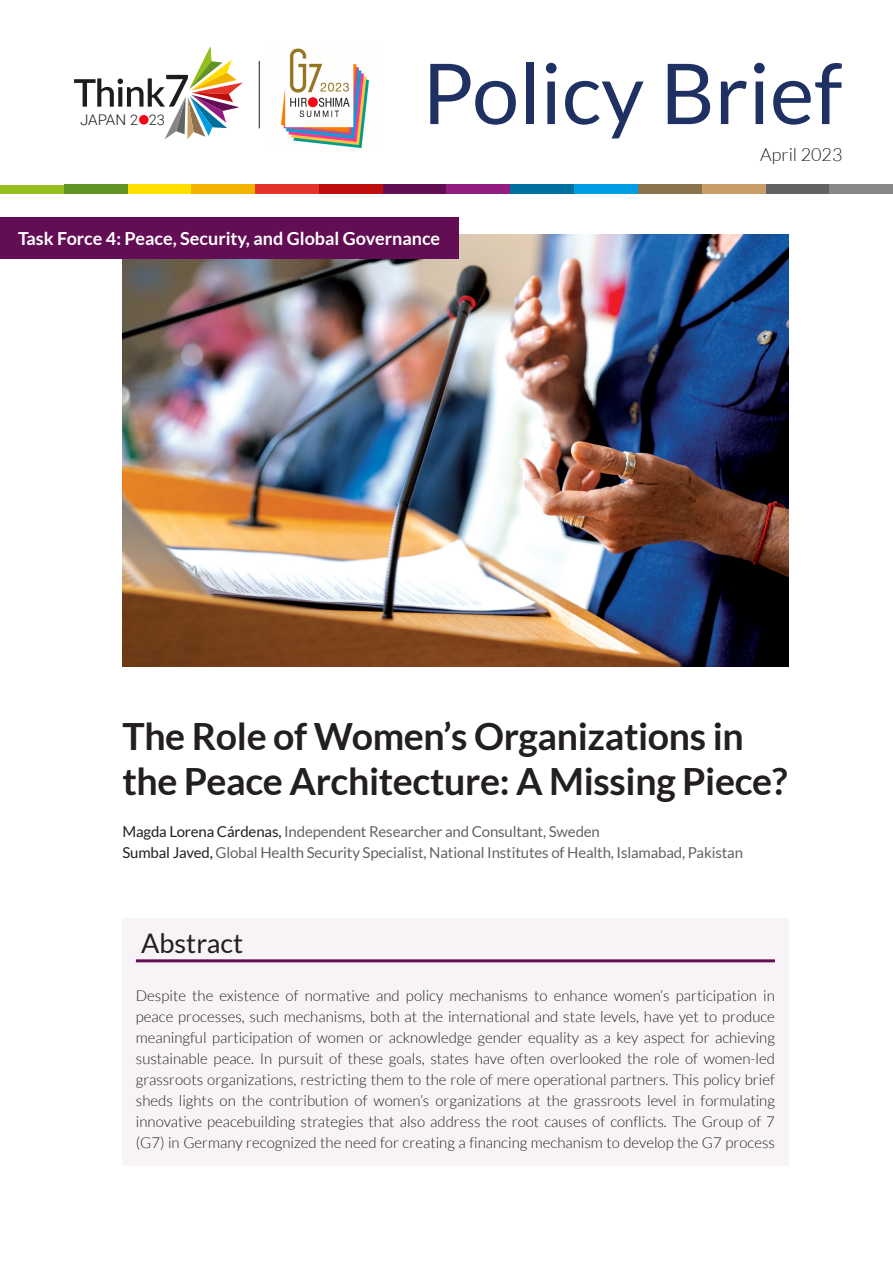
<style>
.page{position:relative;width:893px;height:1263px;background:#fff}
.page>*{position:absolute;margin:0;border:0;box-sizing:border-box;transform-origin:0 0}
.t1{font:84px "Lato";color:#1e3162}
.t2{font:700 37.5px/45px "Lato";letter-spacing:-.01em;color:#231f20}
.H1_TF2_Dark_Purple{font:27px "Lato";color:#231f20}
.t3{font:700 18px "Lato";color:#fff}
.t4{font:300 18px "Lato";color:#231f20}
.Body_Text{font:300 15px/21px "Lato";color:#231f20;text-align:justify}
.Body_Text-2{font:15px "Lato";letter-spacing:-.01em;color:#636361}
.t5{font:300 14.7px "Roboto";letter-spacing:-.005em;color:#1d1d1b;scale:1.04 1}
.s1{font-size:14.55px}
.s2{color:#231f20}
</style>
<div class="page">
<img style="left:122px;top:234px;width:666px;height:432px">
<svg style="left:74px;top:46px;width:169px;height:93px"></svg>
<div style="left:139px;top:115px;width:10px;height:10px;background:#f80417;border-radius:50%"></div>
<hr style="left:259px;top:61px;width:1px;height:67px;background:#1d1d1b">
<img style="left:281px;top:48px;width:89px;height:101px">
<div style="left:0;top:217px;width:458px;height:42px;background:#630d54"></div>
<div style="left:0;top:185px;width:64px;height:9px;background:#94bf1f"></div>
<div style="left:255px;top:184px;width:64px;height:10px;background:#e63329"></div>
<div style="left:510px;top:184px;width:64px;height:10px;background:#00709e"></div>
<div style="left:128px;top:184px;width:63px;height:10px;background:#ffde00"></div>
<div style="left:383px;top:184px;width:63px;height:10px;background:#630d54"></div>
<div style="left:638px;top:184px;width:64px;height:10px;background:#8a734d"></div>
<div style="left:765px;top:184px;width:64px;height:10px;background:#636361"></div>
<div style="left:64px;top:184px;width:64px;height:10px;background:#619424"></div>
<div style="left:319px;top:184px;width:64px;height:10px;background:#bf0d0d"></div>
<div style="left:574px;top:184px;width:64px;height:10px;background:#009ee3"></div>
<div style="left:191px;top:184px;width:64px;height:10px;background:#f2b300"></div>
<div style="left:446px;top:184px;width:64px;height:10px;background:#941c80"></div>
<div style="left:702px;top:184px;width:63px;height:10px;background:#c99e66"></div>
<div style="left:829px;top:184px;width:64px;height:10px;background:#878787"></div>
<div style="left:122px;top:918px;width:666px;height:248px;background:#f7f3f7"></div>
<hr style="left:136px;top:959px;width:639px;height:3px;background:#630d54">
<p class="t5" style="left:80px;top:109px;width:83px">JAPAN <span class="s1">2 23</span></p>
<p class="t1" style="left:422px;top:47px;width:422px">Policy Brief</p>
<p class="t4" style="left:760px;top:145px;width:84px">April 2023</p>
<p class="t3" style="left:18px;top:228px;width:424px">Task Force 4: Peace, Security, and Global Governance</p>
<p class="t2" style="left:122px;top:713px;width:667px">The Role of Women’s Organizations in the Peace Architecture: A Missing Piece?</p>
<p class="Body_Text-2" style="left:122px;top:823px;width:479px"><span class="s2">Magda Lorena Cárdenas,</span> Independent Researcher and Consultant, Sweden</p>
<p class="Body_Text-2" style="left:122px;top:844px;width:622px"><span class="s2">Sumbal Javed,</span> Global Health Security Specialist, National Institutes of Health, Islamabad, Pakistan</p>
<p class="H1_TF2_Dark_Purple" style="left:141px;top:928px;width:103px">Abstract</p>
<p class="Body_Text" style="left:136px;top:985px;width:641px">Despite the existence of normative and policy mechanisms to enhance women’s participation in peace processes, such mechanisms, both at the international and state levels, have yet to produce meaningful participation of women or acknowledge gender equality as a key aspect for achieving sustainable peace. In pursuit of these goals, states have often overlooked the role of women-led grassroots organizations, restricting them to the role of mere operational partners. This policy brief sheds lights on the contribution of women’s organizations at the grassroots level in formulating innovative peacebuilding strategies that also address the root causes of conflicts. The Group of 7 (G7) in Germany recognized the need for creating a financing mechanism to develop the G7 process</p>
</div>
